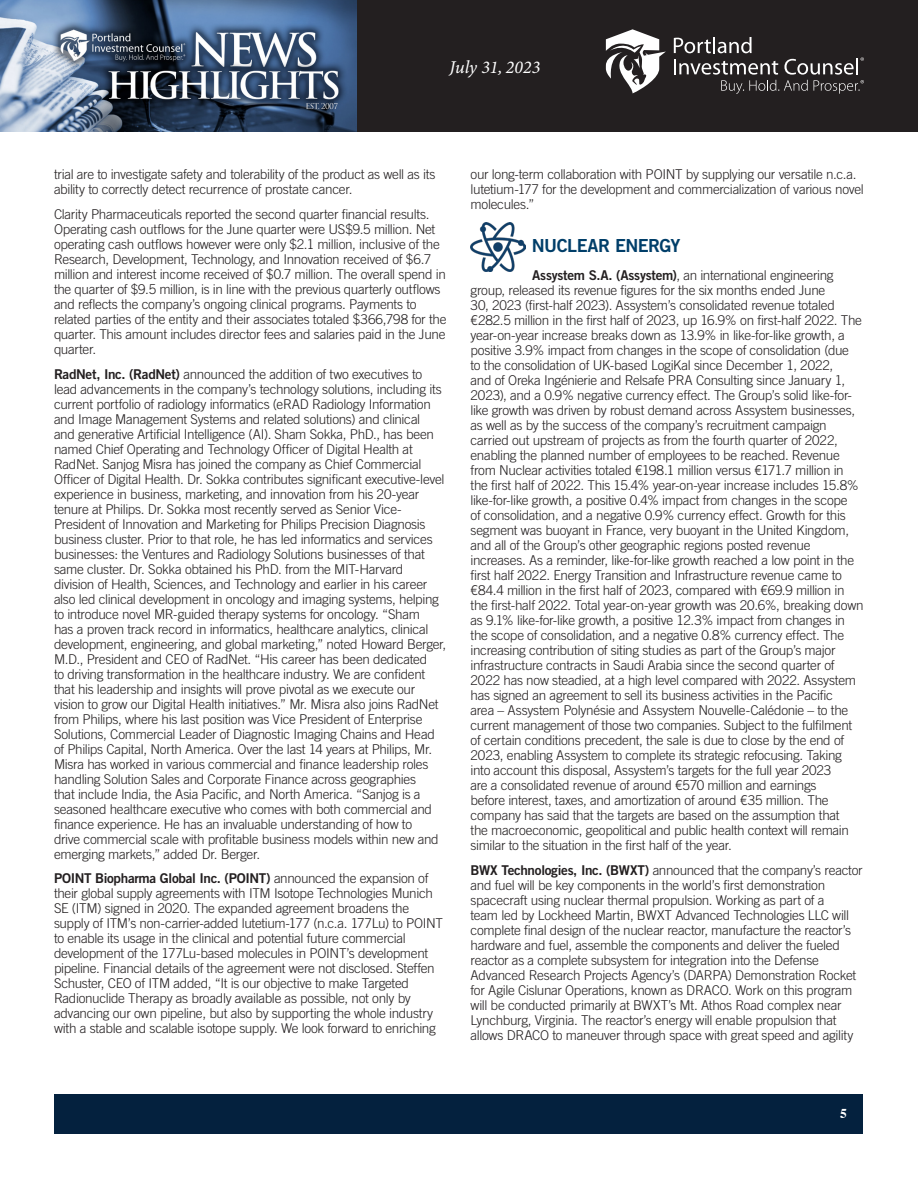
<style>
.page{position:relative;width:918px;height:1188px;background:#fff}
.page>*{position:absolute;margin:0;border:0;box-sizing:border-box;transform-origin:0 0}
.Article_-_Body{font:18px "Trade Gothic Bold Two";letter-spacing:-.035em;color:#003e69}
.t1{font:italic 18px "Minion Variable Concept";color:#fff}
.Article_-_Body-2{font:300 13.5px/15px "Trade Gothic";letter-spacing:-.02em;color:#231f20}
.t2{font:700 13.5px "Times";color:#fff}
.s1{font-family:"Trade Gothic Bold Two";font-weight:400}
</style>
<div class="page">
<div style="left:356px;top:0;width:562px;height:132px;background:#231f20"></div>
<img style="left:0;top:0;width:356px;height:132px">
<svg style="left:674px;top:37px;width:190px;height:57px"></svg>
<svg style="left:606px;top:29px;width:60px;height:64px"></svg>
<div style="left:55px;top:1094px;width:808px;height:39px;background:#04213e"></div>
<img style="left:471px;top:222px;width:54px;height:49px">
<h1 class="t1" style="left:450px;top:55px;width:92px">July 31, 2023</h1>
<p class="Article_-_Body-2" style="left:54px;top:167px;width:383px">trial are to investigate safety and tolerability of the product as well as its ability to correctly detect recurrence of prostate cancer.</p>
<p class="Article_-_Body-2" style="left:54px;top:206px;width:394px">Clarity Pharmaceuticals reported the second quarter financial results.<br>Operating cash outflows for the June quarter were US$9.5 million. Net operating cash outflows however were only $2.1 million, inclusive of the Research, Development, Technology, and Innovation received of $6.7 million and interest income received of $0.7 million. The overall spend in the quarter of $9.5 million, is in line with the previous quarterly outflows and reflects the company’s ongoing clinical programs. Payments to related parties of the entity and their associates totaled $366,798 for the quarter. This amount includes director fees and salaries paid in the June quarter.</p>
<p class="Article_-_Body-2" style="left:54px;top:366px;width:394px"><span class="s1">RadNet, Inc. (RadNet)</span> announced the addition of two executives to lead advancements in the company’s technology solutions, including its current portfolio of radiology informatics (eRAD Radiology Information and Image Management Systems and related solutions) and clinical<br>and generative Artificial Intelligence (AI). Sham Sokka, PhD., has been named Chief Operating and Technology Officer of Digital Health at RadNet. Sanjog Misra has joined the company as Chief Commercial Officer of Digital Health. Dr. Sokka contributes significant executive-level experience in business, marketing, and innovation from his 20-year tenure at Philips. Dr. Sokka most recently served as Senior Vice-President of Innovation and Marketing for Philips Precision Diagnosis business cluster. Prior to that role, he has led informatics and services businesses: the Ventures and Radiology Solutions businesses of that same cluster. Dr. Sokka obtained his PhD. from the MIT-Harvard division of Health, Sciences, and Technology and earlier in his career also led clinical development in oncology and imaging systems, helping to introduce novel MR-guided therapy systems for oncology. “Sham<br>has a proven track record in informatics, healthcare analytics, clinical development, engineering, and global marketing,” noted Howard Berger, M.D., President and CEO of RadNet. “His career has been dedicated<br>to driving transformation in the healthcare industry. We are confident that his leadership and insights will prove pivotal as we execute our vision to grow our Digital Health initiatives.” Mr. Misra also joins RadNet from Philips, where his last position was Vice President of Enterprise Solutions, Commercial Leader of Diagnostic Imaging Chains and Head of Philips Capital, North America. Over the last 14 years at Philips, Mr.<br>Misra has worked in various commercial and finance leadership roles handling Solution Sales and Corporate Finance across geographies<br>that include India, the Asia Pacific, and North America. “Sanjog is a seasoned healthcare executive who comes with both commercial and finance experience. He has an invaluable understanding of how to<br>drive commercial scale with profitable business models within new and emerging markets,” added Dr. Berger.</p>
<p class="Article_-_Body-2" style="left:54px;top:871px;width:391px"><span class="s1">POINT Biopharma Global Inc. (POINT)</span> announced the expansion of their global supply agreements with ITM Isotope Technologies Munich SE (ITM) signed in 2020. The expanded agreement broadens the supply of ITM’s non-carrier-added lutetium-177 (n.c.a. 177Lu) to POINT to enable its usage in the clinical and potential future commercial development of the 177Lu-based molecules in POINT’s development pipeline. Financial details of the agreement were not disclosed. Steffen Schuster, CEO of ITM added, “It is our objective to make Targeted Radionuclide Therapy as broadly available as possible, not only by advancing our own pipeline, but also by supporting the whole industry with a stable and scalable isotope supply. We look forward to enriching</p>
<p class="Article_-_Body-2" style="left:471px;top:167px;width:395px">our long-term collaboration with POINT by supplying our versatile n.c.a. lutetium-177 for the development and commercialization of various novel molecules.”</p>
<p class="Article_-_Body" style="left:532px;top:234px;width:150px">NUCLEAR ENERGY</p>
<p class="Article_-_Body-2" style="left:471px;top:268px;width:395px;text-indent:62px"><span class="s1">Assystem S.A. (Assystem)</span>, an international engineering group, released its revenue figures for the six months ended June<br>30, 2023 (first-half 2023). Assystem’s consolidated revenue totaled €282.5 million in the first half of 2023, up 16.9% on first-half 2022. The year-on-year increase breaks down as 13.9% in like-for-like growth, a positive 3.9% impact from changes in the scope of consolidation (due<br>to the consolidation of UK-based LogiKal since December 1, 2022,<br>and of Oreka Ingénierie and Relsafe PRA Consulting since January 1, 2023), and a 0.9% negative currency effect. The Group’s solid like-for&shy;like growth was driven by robust demand across Assystem businesses, as well as by the success of the company’s recruitment campaign carried out upstream of projects as from the fourth quarter of 2022, enabling the planned number of employees to be reached. Revenue from Nuclear activities totaled €198.1 million versus €171.7 million in the first half of 2022. This 15.4% year-on-year increase includes 15.8% like-for-like growth, a positive 0.4% impact from changes in the scope<br>of consolidation, and a negative 0.9% currency effect. Growth for this segment was buoyant in France, very buoyant in the United Kingdom, and all of the Group’s other geographic regions posted revenue increases. As a reminder, like-for-like growth reached a low point in the first half 2022. Energy Transition and Infrastructure revenue came to €84.4 million in the first half of 2023, compared with €69.9 million in the first-half 2022. Total year-on-year growth was 20.6%, breaking down as 9.1% like-for-like growth, a positive 12.3% impact from changes in the scope of consolidation, and a negative 0.8% currency effect. The increasing contribution of siting studies as part of the Group’s major infrastructure contracts in Saudi Arabia since the second quarter of 2022 has now steadied, at a high level compared with 2022. Assystem has signed an agreement to sell its business activities in the Pacific<br>area – Assystem Polynésie and Assystem Nouvelle-Calédonie – to the current management of those two companies. Subject to the fulfilment of certain conditions precedent, the sale is due to close by the end of 2023, enabling Assystem to complete its strategic refocusing. Taking into account this disposal, Assystem’s targets for the full year 2023<br>are a consolidated revenue of around €570 million and earnings<br>before interest, taxes, and amortization of around €35 million. The company has said that the targets are based on the assumption that<br>the macroeconomic, geopolitical and public health context will remain similar to the situation in the first half of the year.</p>
<p class="Article_-_Body-2" style="left:471px;top:863px;width:394px"><span class="s1">BWX Technologies, Inc. (BWXT)</span> announced that the company’s reactor and fuel will be key components in the world’s first demonstration spacecraft using nuclear thermal propulsion. Working as part of a<br>team led by Lockheed Martin, BWXT Advanced Technologies LLC will complete final design of the nuclear reactor, manufacture the reactor’s hardware and fuel, assemble the components and deliver the fueled reactor as a complete subsystem for integration into the Defense Advanced Research Projects Agency’s (DARPA) Demonstration Rocket for Agile Cislunar Operations, known as DRACO. Work on this program will be conducted primarily at BWXT’s Mt. Athos Road complex near Lynchburg, Virginia. The reactor’s energy will enable propulsion that allows DRACO to maneuver through space with great speed and agility</p>
<p class="t2" style="left:840px;top:1100px;width:8px">5</p>
</div>
